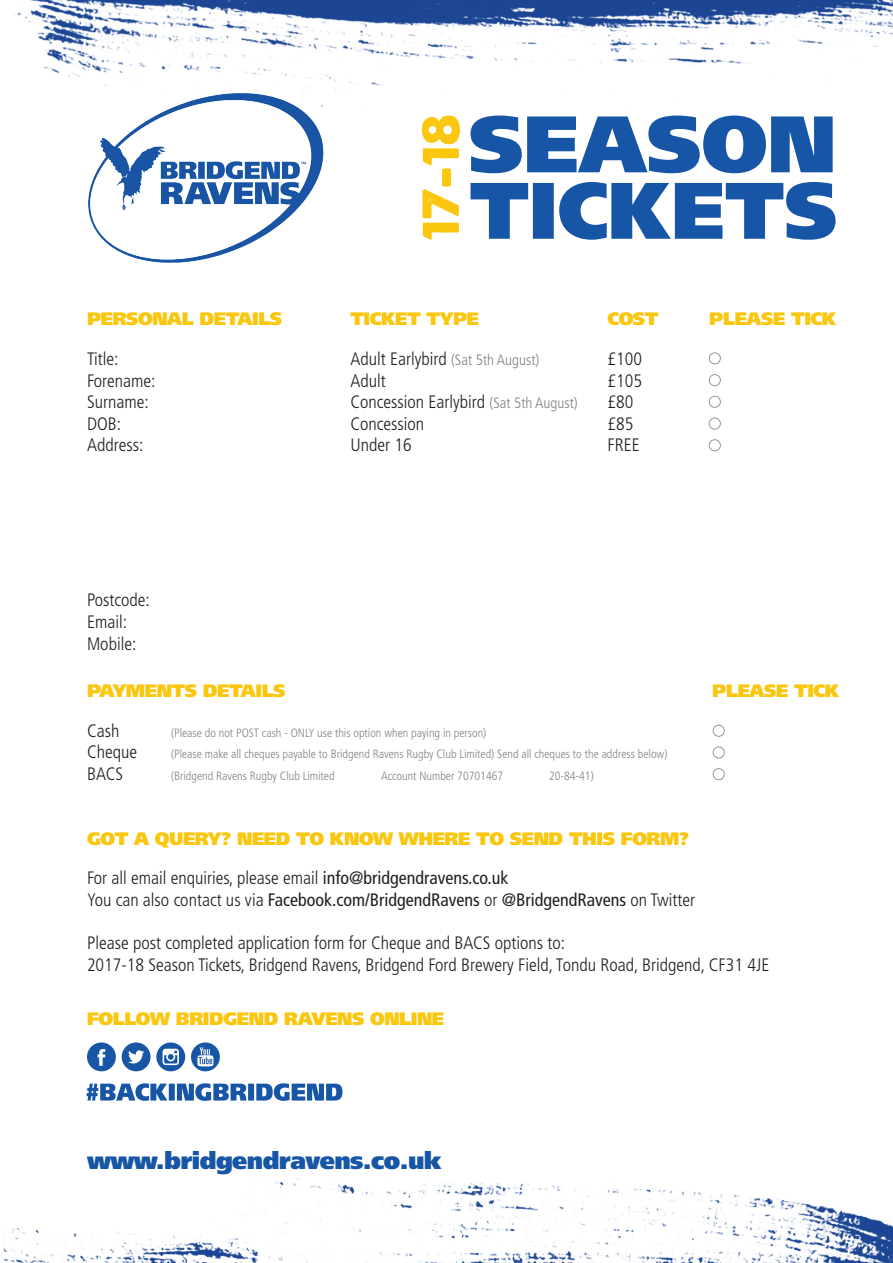
<style>
.page{position:relative;width:893px;height:1263px;background:#fff}
.page>*{position:absolute;margin:0;border:0;box-sizing:border-box;transform-origin:0 0}
.No_Spacing{font:900 24px "Frutiger";letter-spacing:-.025em;color:#1755a6}
.t1{font:300 condensed 18px "Frutiger";color:#231f20}
.No_Spacing-2{font:900 18px "Frutiger";letter-spacing:-.025em;color:#fbc60e}
.t2{font:condensed 18px "Frutiger";color:#231f20}
.t3{font:300 condensed 12px "Frutiger";color:#808384}
.s1{font-size:15px;color:#808384}
.s2{font-weight:400}
.s3{font-weight:300}
</style>
<div class="page">
<img style="left:3px;top:0;width:890px;height:1263px">
<div style="left:709px;top:352px;width:12px;height:12px;border:1px solid #939698;border-radius:50%"></div>
<div style="left:709px;top:374px;width:12px;height:12px;border:1px solid #939698;border-radius:50%"></div>
<div style="left:709px;top:396px;width:12px;height:12px;border:1px solid #939698;border-radius:50%"></div>
<div style="left:709px;top:418px;width:12px;height:11px;border:1px solid #939698;border-radius:50%"></div>
<div style="left:709px;top:439px;width:12px;height:12px;border:1px solid #939698;border-radius:50%"></div>
<div style="left:713px;top:725px;width:12px;height:12px;border:1px solid #939698;border-radius:50%"></div>
<div style="left:713px;top:746px;width:12px;height:12px;border:1px solid #939698;border-radius:50%"></div>
<div style="left:713px;top:768px;width:12px;height:12px;border:1px solid #939698;border-radius:50%"></div>
<svg style="left:422px;top:116px;width:38px;height:124px"></svg>
<svg style="left:470px;top:182px;width:365px;height:58px"></svg>
<svg style="left:470px;top:116px;width:363px;height:57px"></svg>
<img style="left:64px;top:73px;width:278px;height:209px">
<svg style="left:87px;top:1083px;width:255px;height:18px"></svg>
<svg style="left:87px;top:1042px;width:29px;height:29px"></svg>
<svg style="left:122px;top:1042px;width:63px;height:29px"></svg>
<svg style="left:191px;top:1042px;width:29px;height:29px"></svg>
<p class="No_Spacing-2" style="left:87px;top:308px;width:197px">PERSONAL DETAILS</p>
<p class="No_Spacing-2" style="left:709px;top:308px;width:129px">PLEASE TICK</p>
<p class="t1" style="left:87px;top:349px;width:33px">Title:</p>
<p class="t1" style="left:87px;top:370px;width:70px">Forename:</p>
<p class="t1" style="left:87px;top:392px;width:63px">Surname:</p>
<p class="t1" style="left:87px;top:413px;width:36px">DOB:</p>
<p class="t1" style="left:87px;top:435px;width:58px">Address:</p>
<p class="No_Spacing-2" style="left:350px;top:308px;width:130px">TICKET TYPE</p>
<p class="t1" style="left:350px;top:349px;width:190px">Adult Earlybird <span class="s1">(Sat 5th August)</span></p>
<p class="t1" style="left:350px;top:370px;width:37px">Adult</p>
<p class="t1" style="left:350px;top:392px;width:229px">Concession Earlybird <span class="s1">(Sat 5th August)</span></p>
<p class="t1" style="left:350px;top:413px;width:75px">Concession</p>
<p class="t1" style="left:350px;top:435px;width:63px">Under 16</p>
<p class="No_Spacing-2" style="left:608px;top:308px;width:52px">COST</p>
<p class="t1" style="left:608px;top:349px;width:36px">£100</p>
<p class="t1" style="left:608px;top:370px;width:36px">£105</p>
<p class="t1" style="left:608px;top:392px;width:27px">£80</p>
<p class="t1" style="left:608px;top:413px;width:27px">£85</p>
<p class="t1" style="left:608px;top:435px;width:34px">FREE</p>
<p class="t1" style="left:87px;top:590px;width:64px">Postcode:</p>
<p class="t1" style="left:87px;top:611px;width:41px">Email:</p>
<p class="t1" style="left:87px;top:633px;width:51px">Mobile:</p>
<p class="No_Spacing-2" style="left:87px;top:680px;width:200px">PAYMENTS DETAILS</p>
<p class="t1" style="left:87px;top:720px;width:34px">Cash</p>
<p class="t3" style="left:171px;top:726px;width:317px">(Please do not POST cash - ONLY use this option when paying in person)</p>
<p class="t1" style="left:87px;top:742px;width:52px">Cheque</p>
<p class="t3" style="left:171px;top:747px;width:498px">(Please make all cheques payable to Bridgend Ravens Rugby Club Limited) Send all cheques to the address below)</p>
<p class="t1" style="left:87px;top:763px;width:38px">BACS</p>
<p class="t3" style="left:171px;top:769px;width:165px">(Bridgend Ravens Rugby Club Limited</p>
<p class="t3" style="left:381px;top:769px;width:124px">Account Number 70701467</p>
<p class="t3" style="left:549px;top:769px;width:46px">20-84-41)</p>
<p class="No_Spacing-2" style="left:712px;top:680px;width:129px">PLEASE TICK</p>
<p class="No_Spacing-2" style="left:87px;top:827px;width:604px">GOT A QUERY? NEED TO KNOW WHERE TO SEND THIS FORM?</p>
<p class="t1" style="left:87px;top:868px;width:423px">For all email enquiries, please email <span class="s2">info@bridgendravens.co.uk</span></p>
<p class="t2" style="left:87px;top:889px;width:610px"><span class="s3">You can also contact us via</span> Facebook.com/BridgendRavens <span class="s3">or</span> @BridgendRavens <span class="s3">on Twitter</span></p>
<p class="t1" style="left:87px;top:933px;width:480px">Please post completed application form for Cheque and BACS options to:</p>
<p class="t1" style="left:87px;top:954px;width:684px">2017-18 Season Tickets, Bridgend Ravens, Bridgend Ford Brewery Field, Tondu Road, Bridgend, CF31 4JE</p>
<p class="No_Spacing-2" style="left:87px;top:1007px;width:359px">FOLLOW BRIDGEND RAVENS ONLINE</p>
<p class="No_Spacing" style="left:87px;top:1146px;width:356px">www.bridgendravens.co.uk</p>
</div>
